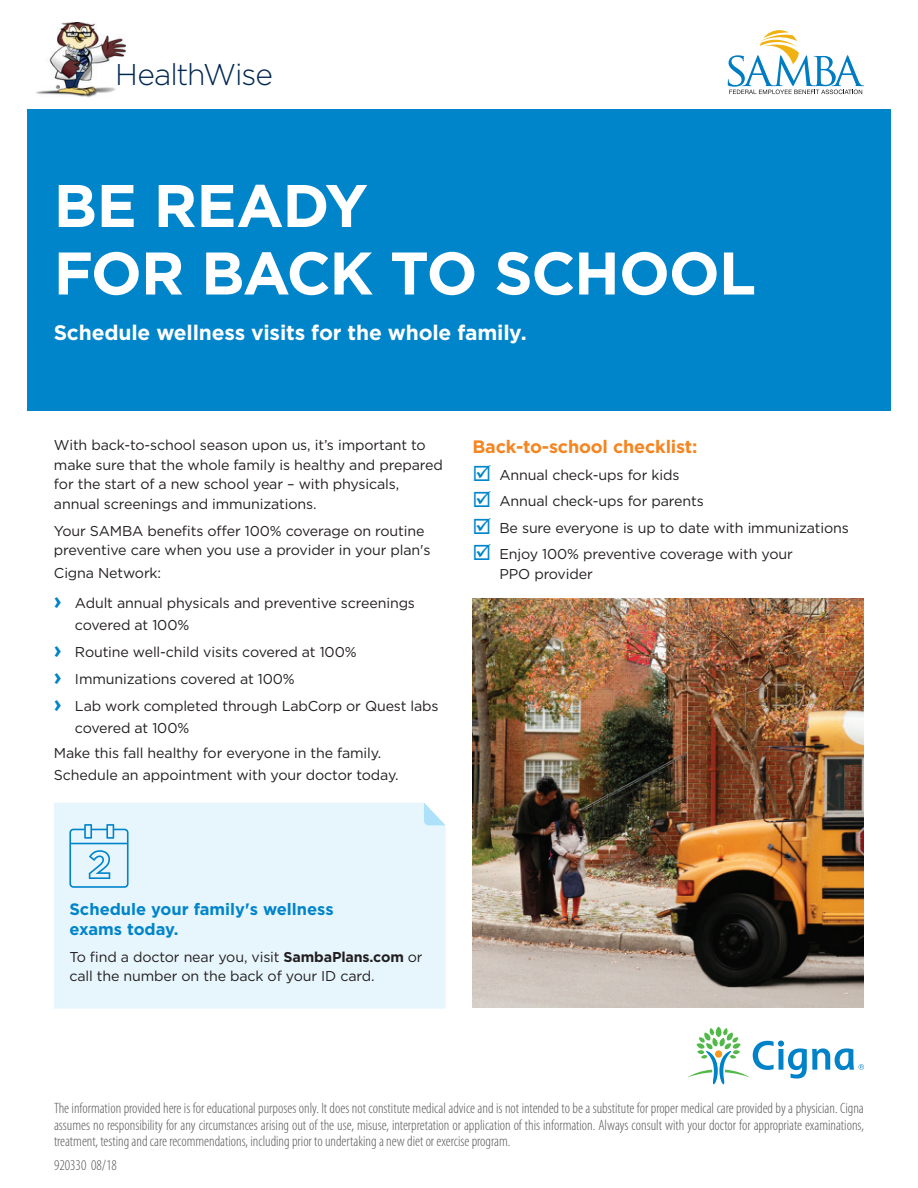
<style>
.page{position:relative;width:918px;height:1188px;background:#fff}
.page>*{position:absolute;margin:0;border:0;box-sizing:border-box;transform-origin:0 0}
.Headline_bold_2_bars{font:700 60px/67.5px "Gotham";letter-spacing:-.02em;color:#fff}
.t1{font:300 30px "Gotham";letter-spacing:-.035em;color:#002751}
.Headline_bold_2_bars-2{font:700 21px "Gotham";letter-spacing:-.01em;color:#fff}
.Body_copy_head_bold{font:700 18px "Gotham";letter-spacing:-.01em;color:#f58520}
.Sidebar_copy_medium{font:700 16.5px/19.5px "Gotham";color:#0084ca}
.Legal_copy_Cat{font:300 condensed 15px/16.5px "Myriad Pro";color:#57585a;text-align:justify}
.Body_copy__book_9_5{font:14.25px/19.5px "Gotham";letter-spacing:-.01em;color:#231f20}
.Bullet_copy_book_9_5{font:14.25px/22px "Gotham";letter-spacing:-.01em;color:#231f20}
.Sidebar_copy_medium-2{font:14.25px/19.5px "Gotham";letter-spacing:-.01em;color:#231f20}
.s1{font-weight:700;font-size:24px;color:#0084ca}
.s2{color:#0084ca}
.s3{font-weight:700}
</style>
<div class="page">
<img style="left:36px;top:22px;width:89px;height:76px">
<div style="left:27px;top:310px;width:864px;height:101px;background:#0084ca"></div>
<div style="left:27px;top:109px;width:864px;height:201px;background:#0084ca"></div>
<svg style="left:728px;top:30px;width:136px;height:64px"></svg>
<svg style="left:688px;top:1027px;width:176px;height:57px"></svg>
<div style="left:54px;top:803px;width:392px;height:206px;background:#e7f6fd"></div>
<svg style="left:424px;top:803px;width:22px;height:22px"></svg>
<svg style="left:69px;top:824px;width:60px;height:64px;background:#b9dff2"></svg>
<img style="left:472px;top:598px;width:392px;height:410px">
<p class="t1" style="left:115px;top:55px;width:159px">HealthWise</p>
<p class="Headline_bold_2_bars" style="left:54px;top:172px;width:704px">BE READY<br>FOR BACK TO SCHOOL</p>
<p class="Headline_bold_2_bars-2" style="left:54px;top:318px;width:475px">Schedule wellness visits for the whole family.</p>
<p class="Body_copy__book_9_5" style="left:54px;top:435px;width:390px">With back-to-school season upon us, it’s important to make sure that the whole family is healthy and prepared for the start of a new school year – with physicals, annual screenings and immunizations.</p>
<p class="Body_copy__book_9_5" style="left:54px;top:521px;width:378px">Your SAMBA benefits offer 100% coverage on routine preventive care when you use a provider in your plan's</p>
<p class="Body_copy__book_9_5" style="left:54px;top:562px;width:109px">Cigna Network:</p>
<p class="Bullet_copy_book_9_5" style="left:75px;top:591px;width:342px;text-indent:-21px"><span class="s1">›</span> Adult annual physicals and preventive screenings covered at 100%</p>
<p class="Bullet_copy_book_9_5" style="left:54px;top:640px;width:304px"><span class="s1">›</span> Routine well-child visits covered at 100%</p>
<p class="Bullet_copy_book_9_5" style="left:54px;top:668px;width:242px"><span class="s1">›</span> Immunizations covered at 100%</p>
<p class="Bullet_copy_book_9_5" style="left:75px;top:695px;width:365px;text-indent:-21px"><span class="s1">›</span> Lab work completed through LabCorp or Quest labs covered at 100%</p>
<p class="Body_copy__book_9_5" style="left:54px;top:741px;width:346px;line-height:22px">Make this fall healthy for everyone in the family.<br>Schedule an appointment with your doctor today.</p>
<p class="Body_copy_head_bold" style="left:472px;top:435px;width:226px">Back-to-school checklist:</p>
<p class="Body_copy__book_9_5" style="left:472px;top:464px;width:208px"><span class="s2">☑</span> Annual check-ups for kids</p>
<p class="Body_copy__book_9_5" style="left:472px;top:491px;width:233px"><span class="s2">☑</span> Annual check-ups for parents</p>
<p class="Body_copy__book_9_5" style="left:472px;top:518px;width:378px"><span class="s2">☑</span> Be sure everyone is up to date with immunizations</p>
<p class="Body_copy__book_9_5" style="left:500px;top:544px;width:295px;text-indent:-27px"><span class="s2">☑</span> Enjoy 100% preventive coverage with your<br>PPO provider</p>
<p class="Sidebar_copy_medium" style="left:69px;top:899px;width:266px">Schedule your family's wellness exams today.</p>
<p class="Sidebar_copy_medium-2" style="left:69px;top:946px;width:355px">To find a doctor near you, visit <span class="s3">SambaPlans.com</span> or call the number on the back of your ID card.</p>
<p class="Legal_copy_Cat" style="left:54px;top:1101px;width:811px">The information provided here is for educational purposes only. It does not constitute medical advice and is not intended to be a substitute for proper medical care provided by a physician. Cigna assumes no responsibility for any circumstances arising out of the use, misuse, interpretation or application of this information. Always consult with your doctor for appropriate examinations, treatment, testing and care recommendations, including prior to undertaking a new diet or exercise program.</p>
<p class="Legal_copy_Cat" style="left:54px;top:1157px;width:64px">920330 08/18</p>
</div>
